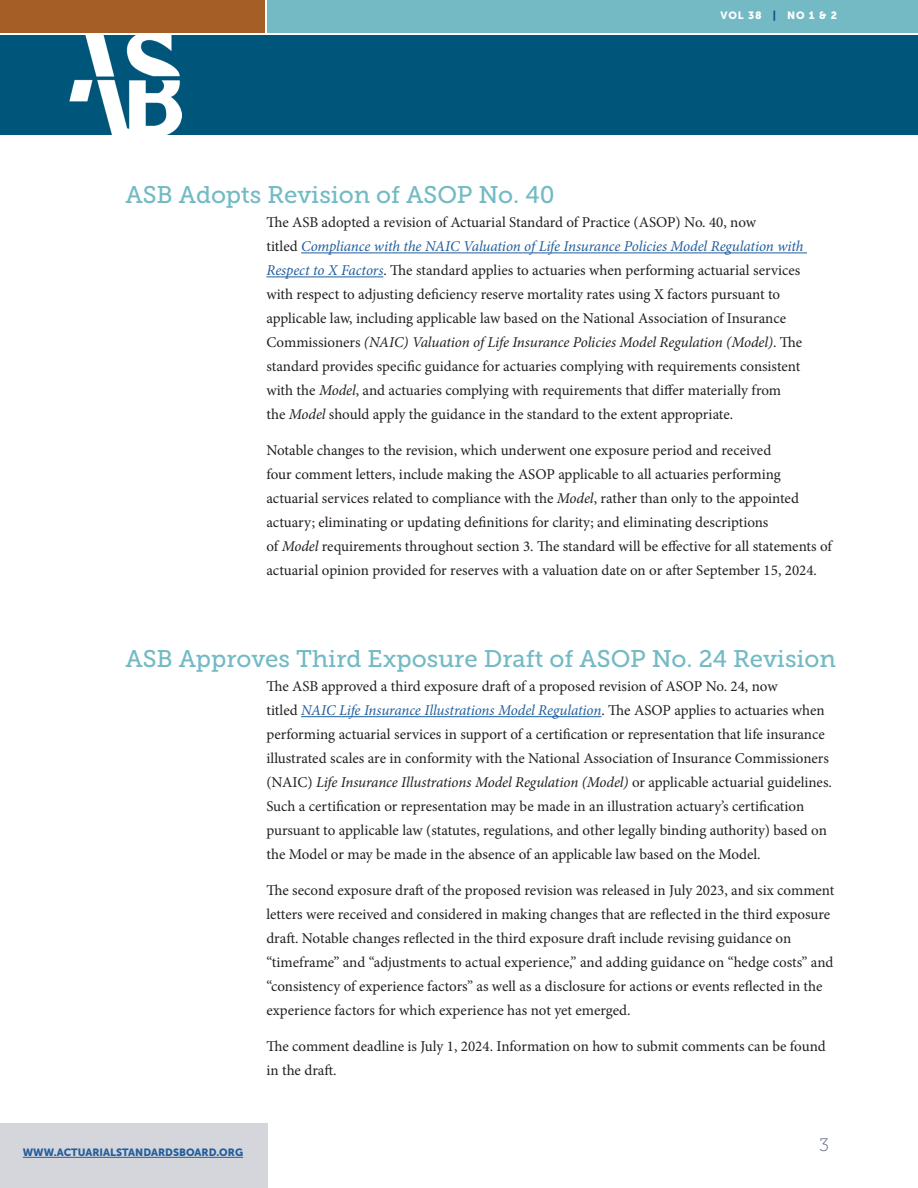
<style>
.page{position:relative;width:918px;height:1188px;background:#fff}
.page>*{position:absolute;margin:0;border:0;box-sizing:border-box;transform-origin:0 0}
.article_heads{font:24px "Museo Slab 500";color:#73bac4}
.Big_Heads{font:18px "Museo Slab 100";color:#57607d}
.Text{font:15px/24px "Minion Pro";color:#231f20}
.program_area{font:10.5px "Museo Sans 900";color:#215e9e}
.program_area-2{font:10.5px "Museo Sans 900";letter-spacing:.09em;color:#fff}
.s1{color:#00567a}
.s2{font-style:italic;color:#215e9e}
.s3{font-style:italic}
</style>
<div class="page">
<hr style="left:301px;top:253px;width:506px;height:1px;background:#215e9e">
<hr style="left:266px;top:277px;width:117px;height:1px;background:#215e9e">
<hr style="left:301px;top:716px;width:300px;height:1px;background:#215e9e">
<div style="left:267px;top:0;width:651px;height:32px;background:#73bac4"></div>
<div style="left:0;top:35px;width:918px;height:100px;background:#00567a"></div>
<img style="left:69px;top:32px;width:113px;height:103px">
<div style="left:0;top:0;width:265px;height:32px;background:#a55e26"></div>
<div style="left:0;top:1124px;width:267px;height:64px;background:#d5d6db"></div>
<hr style="left:23px;top:1157px;width:220px;height:1px;background:#215e9e">
<p class="program_area-2" style="left:720px;top:10px;width:118px">VOL 38 <span class="s1">|</span> NO 1 &amp; 2</p>
<p class="article_heads" style="left:125px;top:182px;width:431px">ASB Adopts Revision of ASOP No. 40</p>
<p class="Text" style="left:266px;top:211px;width:539px">The ASB adopted a revision of Actuarial Standard of Practice (ASOP) No. 40, now<br>titled <span class="s2">Compliance with the NAIC Valuation of Life Insurance Policies Model Regulation with Respect to X Factors</span>. The standard applies to actuaries when performing actuarial services with respect to adjusting deficiency reserve mortality rates using X factors pursuant to applicable law, including applicable law based on the National Association of Insurance Commissioners <span class="s3">(NAIC) Valuation of Life Insurance Policies Model Regulation (Model)</span>. The standard provides specific guidance for actuaries complying with requirements consistent with the <span class="s3">Model</span>, and actuaries complying with requirements that differ materially from the <span class="s3">Model</span> should apply the guidance in the standard to the extent appropriate.</p>
<p class="Text" style="left:266px;top:439px;width:567px">Notable changes to the revision, which underwent one exposure period and received<br>four comment letters, include making the ASOP applicable to all actuaries performing actuarial services related to compliance with the <span class="s3">Model</span>, rather than only to the appointed actuary; eliminating or updating definitions for clarity; and eliminating descriptions<br>of <span class="s3">Model</span> requirements throughout section 3. The standard will be effective for all statements of actuarial opinion provided for reserves with a valuation date on or after September 15, 2024.</p>
<p class="article_heads" style="left:125px;top:646px;width:712px">ASB Approves Third Exposure Draft of ASOP No. 24 Revision</p>
<p class="Text" style="left:266px;top:674px;width:567px">The ASB approved a third exposure draft of a proposed revision of ASOP No. 24, now<br>titled <span class="s2">NAIC Life Insurance Illustrations Model Regulation</span>. The ASOP applies to actuaries when performing actuarial services in support of a certification or representation that life insurance illustrated scales are in conformity with the National Association of Insurance Commissioners (NAIC) <span class="s3">Life Insurance Illustrations Model Regulation (Model)</span> or applicable actuarial guidelines.<br>Such a certification or representation may be made in an illustration actuary’s certification pursuant to applicable law (statutes, regulations, and other legally binding authority) based on the Model or may be made in the absence of an applicable law based on the Model.</p>
<p class="Text" style="left:266px;top:878px;width:570px">The second exposure draft of the proposed revision was released in July 2023, and six comment letters were received and considered in making changes that are reflected in the third exposure draft. Notable changes reflected in the third exposure draft include revising guidance on “timeframe” and “adjustments to actual experience,” and adding guidance on “hedge costs” and “consistency of experience factors” as well as a disclosure for actions or events reflected in the experience factors for which experience has not yet emerged.</p>
<p class="Text" style="left:266px;top:1034px;width:561px">The comment deadline is July 1, 2024. Information on how to submit comments can be found in the draft.</p>
<p class="program_area" style="left:23px;top:1147px;width:222px">WWW.ACTUARIALSTANDARDSBOARD.ORG</p>
<p class="Big_Heads" style="left:819px;top:1136px;width:11px">3</p>
</div>
